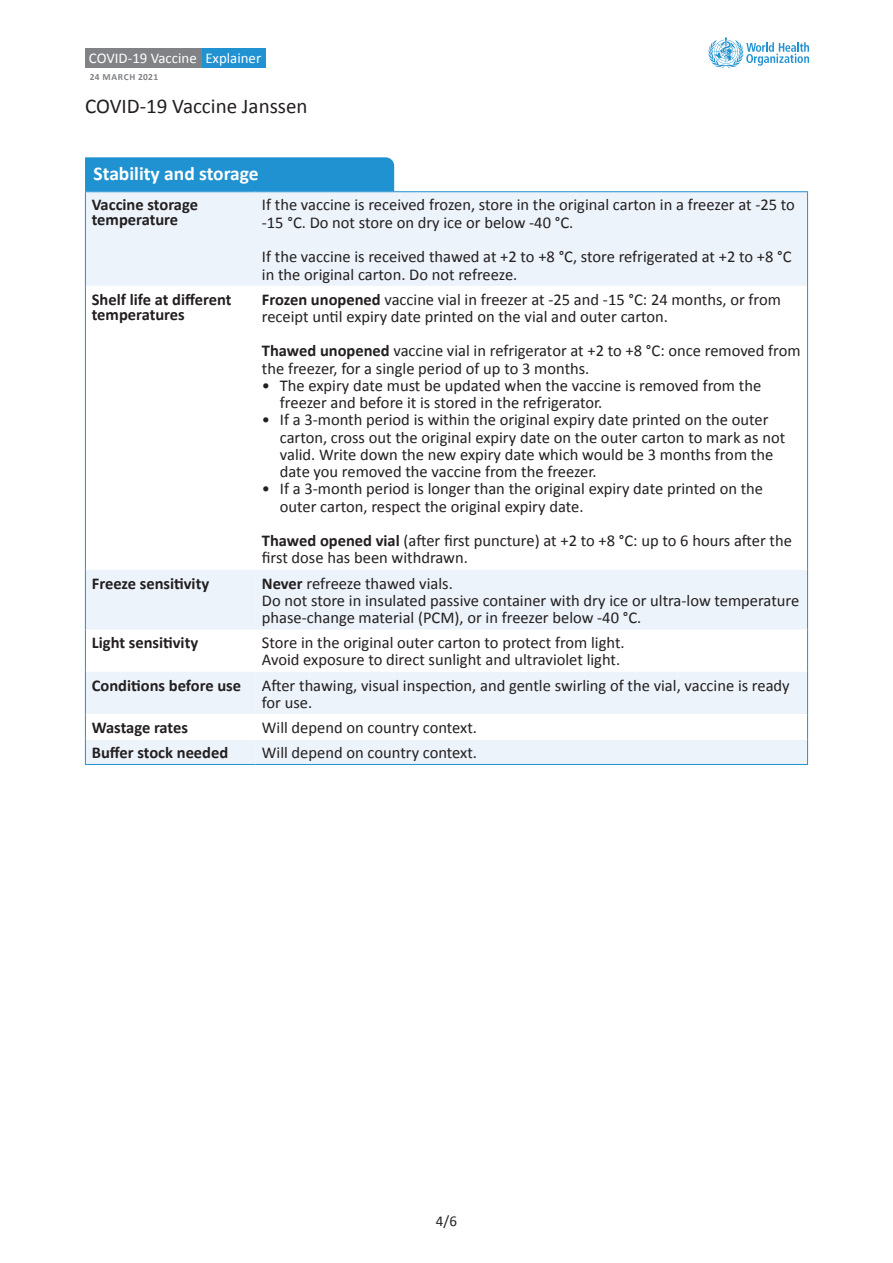
<style>
.page{position:relative;width:893px;height:1263px;background:#fff}
.page>*{position:absolute;margin:0;border:0;box-sizing:border-box;transform-origin:0 0}
.t1{font:21px "Calibri";color:#231f20}
.Table_text{font:700 19.5px "Calibri";color:#fff}
.Table_text-2{font:16.5px/17.2px "Calibri";color:#231f20}
.Table_bullet_level_1{font:16.5px/17.2px "Calibri";color:#231f20}
.Table_text-3{font:700 16.5px/15px "Calibri";color:#231f20}
.t2{font:15px "Calibri";color:#231f20}
.t3{font:14.85px "Calibri";color:#fff}
.t4{font:700 9.45px "Calibri";letter-spacing:.045em;color:#808285}
.s1{font-weight:700}
</style>
<div class="page">
<svg style="left:708px;top:37px;width:101px;height:31px"></svg>
<div style="left:86px;top:48px;width:121px;height:20px;background:#808285"></div>
<div style="left:202px;top:48px;width:63px;height:20px;background:#2192d1"></div>
<div style="left:85px;top:157px;width:309px;height:34px;background:#2192d1"></div>
<div style="left:86px;top:192px;width:721px;height:94px;background:#ecf3fa"></div>
<svg style="left:255px;top:570px;width:552px;height:194px;fill:#ecf3fa"></svg>
<div style="left:255px;top:714px;width:552px;height:25px;background:#fff"></div>
<hr style="left:85px;top:191px;width:170px;height:1px;background:#2192d1">
<hr style="left:85px;top:192px;width:1px;height:94px;background:#2192d1">
<hr style="left:255px;top:191px;width:553px;height:1px;background:#2192d1">
<hr style="left:807px;top:192px;width:1px;height:94px;background:#2192d1">
<hr style="left:85px;top:286px;width:1px;height:284px;background:#2192d1">
<hr style="left:807px;top:286px;width:1px;height:284px;background:#2192d1">
<hr style="left:807px;top:570px;width:1px;height:59px;background:#2192d1">
<hr style="left:807px;top:629px;width:1px;height:43px;background:#2192d1">
<hr style="left:807px;top:672px;width:1px;height:42px;background:#2192d1">
<svg style="left:85px;top:570px;width:170px;height:194px"></svg>
<svg style="left:807px;top:714px;width:1px;height:50px"></svg>
<hr style="left:85px;top:764px;width:170px;height:1px;background:#2192d1">
<hr style="left:255px;top:764px;width:553px;height:1px;background:#2192d1">
<p class="t3" style="left:89px;top:48px;width:174px">COVID-19 Vaccine Explainer</p>
<p class="t1" style="left:85px;top:92px;width:224px">COVID-19 Vaccine Janssen</p>
<p class="t4" style="left:90px;top:70px;width:70px">24 MARCH 2021</p>
<p class="Table_text" style="left:94px;top:160px;width:167px">Stability and storage</p>
<p class="Table_text-3" style="left:92px;top:197px;width:108px">Vaccine storage temperature</p>
<p class="Table_bullet_level_1" style="left:262px;top:196px;width:535px">If the vaccine is received frozen, store in the original carton in a freezer at -25 to -15 °C. Do not store on dry ice or below -40 °C.</p>
<p class="Table_bullet_level_1" style="left:262px;top:248px;width:531px">If the vaccine is received thawed at +2 to +8 °C, store refrigerated at +2 to +8 °C in the original carton. Do not refreeze.</p>
<p class="Table_text-3" style="left:92px;top:291px;width:141px">Shelf life at different temperatures</p>
<p class="Table_text-2" style="left:262px;top:290px;width:521px"><span class="s1">Frozen unopened</span> vaccine vial in freezer at -25 and -15 °C: 24 months, or from receipt until expiry date printed on the vial and outer carton.</p>
<p class="Table_text-2" style="left:262px;top:342px;width:540px"><span class="s1">Thawed unopened</span> vaccine vial in refrigerator at +2 to +8 °C: once removed from the freezer, for a single period of up to 3 months.</p>
<p class="Table_bullet_level_1" style="left:280px;top:376px;width:483px;text-indent:-18px">• The expiry date must be updated when the vaccine is removed from the freezer and before it is stored in the refrigerator.</p>
<p class="Table_bullet_level_1" style="left:280px;top:411px;width:507px;text-indent:-18px">• If a 3-month period is within the original expiry date printed on the outer carton, cross out the original expiry date on the outer carton to mark as not valid. Write down the new expiry date which would be 3 months from the date you removed the vaccine from the freezer.</p>
<p class="Table_bullet_level_1" style="left:280px;top:480px;width:485px;text-indent:-18px">• If a 3-month period is longer than the original expiry date printed on the outer carton, respect the original expiry date.</p>
<p class="Table_text-2" style="left:262px;top:532px;width:532px"><span class="s1">Thawed opened vial</span> (after first puncture) at +2 to +8 °C: up to 6 hours after the first dose has been withdrawn.</p>
<p class="Table_text-3" style="left:92px;top:575px;width:119px">Freeze sensitivity</p>
<p class="Table_text-2" style="left:262px;top:574px;width:192px"><span class="s1">Never</span> refreeze thawed vials.</p>
<p class="Table_text-2" style="left:262px;top:591px;width:539px">Do not store in insulated passive container with dry ice or ultra-low temperature phase-change material (PCM), or in freezer below -40 °C.</p>
<p class="Table_text-3" style="left:92px;top:635px;width:108px">Light sensitivity</p>
<p class="Table_text-2" style="left:262px;top:634px;width:364px">Store in the original outer carton to protect from light.</p>
<p class="Table_text-2" style="left:262px;top:651px;width:360px">Avoid exposure to direct sunlight and ultraviolet light.</p>
<p class="Table_text-3" style="left:92px;top:677px;width:151px">Conditions before use</p>
<p class="Table_text-2" style="left:262px;top:676px;width:529px">After thawing, visual inspection, and gentle swirling of the vial, vaccine is ready for use.</p>
<p class="Table_text-3" style="left:92px;top:719px;width:98px">Wastage rates</p>
<p class="Table_text-2" style="left:262px;top:718px;width:217px">Will depend on country context.</p>
<p class="Table_text-3" style="left:92px;top:744px;width:138px">Buffer stock needed</p>
<p class="Table_text-2" style="left:262px;top:743px;width:217px">Will depend on country context.</p>
<p class="t2" style="left:436px;top:1211px;width:22px">4/6</p>
</div>
